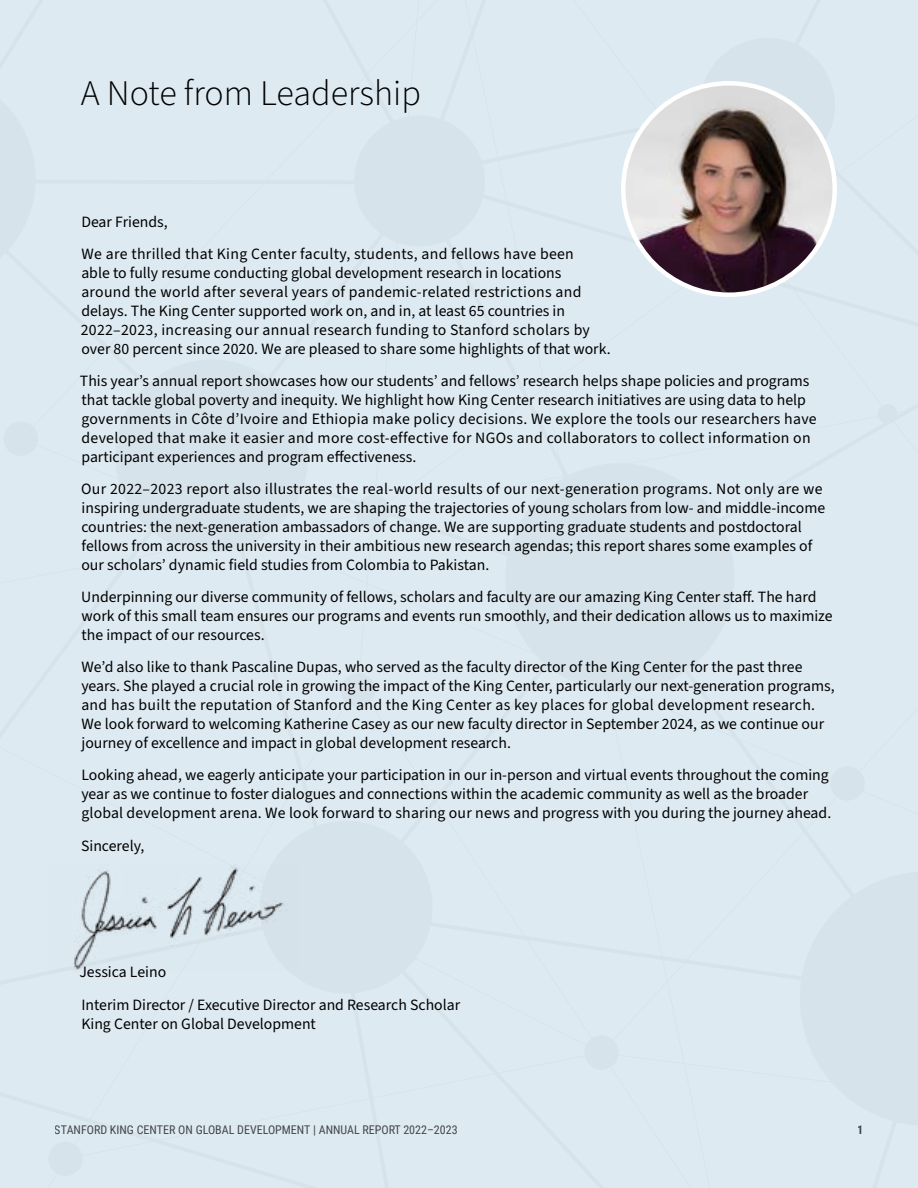
<style>
.page{position:relative;width:918px;height:1188px;background:#fff}
.page>*{position:absolute;margin:0;border:0;box-sizing:border-box;transform-origin:0 0}
.t1{font:300 36px "Source Sans 3";color:#000}
.t2{font:15.75px/18.9px "Source Sans 3";color:#000}
.t3{font:15.75px/32.4px "Source Sans 3";letter-spacing:.02em;color:#000}
.t4{font:12px "Roboto Condensed";color:#4d4d4f}
.t5{font:700 12px "Roboto Condensed";color:#4d4d4f}
</style>
<div class="page">
<div style="left:213px;top:343px;width:587px;height:845px;background:#deeaf1"></div>
<div style="left:115px;top:359px;width:193px;height:194px;background:#d7e3ea;border-radius:50%"></div>
<div style="left:595px;top:461px;width:30px;height:234px;background:#d7e3ea"></div>
<div style="left:0;top:343px;width:213px;height:105px;background:#deeaf1"></div>
<div style="left:214px;top:455px;width:126px;height:455px;background:#deeaf1"></div>
<div style="left:391px;top:999px;width:226px;height:189px;background:#deeaf1"></div>
<div style="left:391px;top:911px;width:409px;height:88px;background:#deeaf1"></div>
<div style="left:800px;top:992px;width:118px;height:196px;background:#d7e3ea"></div>
<div style="left:616px;top:576px;width:302px;height:416px;background:#deeaf1"></div>
<div style="left:344px;top:586px;width:267px;height:325px;background:#deeaf1"></div>
<div style="left:224px;top:456px;width:371px;height:130px;background:#deeaf1"></div>
<div style="left:419px;top:343px;width:192px;height:219px;background:#deeaf1"></div>
<div style="left:625px;top:353px;width:293px;height:224px;background:#deeaf1"></div>
<div style="left:429px;top:343px;width:489px;height:10px;background:#deeaf1"></div>
<div style="left:221px;top:343px;width:189px;height:96px;background:#deeaf1"></div>
<div style="left:0;top:0;width:918px;height:343px;background:#deeaf1"></div>
<div style="left:0;top:910px;width:391px;height:278px;background:#deeaf1"></div>
<div style="left:0;top:448px;width:213px;height:583px;background:#deeaf1"></div>
<img style="left:50px;top:864px;width:249px;height:107px">
<img style="left:623px;top:83px;width:212px;height:212px;border-radius:106px">
<h1 class="t1" style="left:81px;top:71px;width:342px">A Note from Leadership</h1>
<p class="t3" style="left:81px;top:205px;width:494px">Dear Friends,<br>We are thrilled that King Center faculty, students, and fellows have been</p>
<p class="t2" style="left:81px;top:264px;width:531px">able to fully resume conducting global development research in locations around the world after several years of pandemic-related restrictions and delays. The King Center supported work on, and in, at least 65 countries in 2022–2023, increasing our annual research funding to Stanford scholars by over 80 percent since 2020. We are pleased to share some highlights of that work.</p>
<p class="t2" style="left:80px;top:372px;width:738px">This year’s annual report showcases how our students’ and fellows’ research helps shape policies and programs that tackle global poverty and inequity. We highlight how King Center research initiatives are using data to help governments in Côte d’Ivoire and Ethiopia make policy decisions. We explore the tools our researchers have developed that make it easier and more cost-effective for NGOs and collaborators to collect information on participant experiences and program effectiveness.</p>
<p class="t2" style="left:81px;top:480px;width:746px">Our 2022–2023 report also illustrates the real-world results of our next-generation programs. Not only are we inspiring undergraduate students, we are shaping the trajectories of young scholars from low- and middle-income countries: the next-generation ambassadors of change. We are supporting graduate students and postdoctoral fellows from across the university in their ambitious new research agendas; this report shares some examples of our scholars’ dynamic field studies from Colombia to Pakistan.</p>
<p class="t2" style="left:81px;top:588px;width:753px">Underpinning our diverse community of fellows, scholars and faculty are our amazing King Center staff. The hard work of this small team ensures our programs and events run smoothly, and their dedication allows us to maximize the impact of our resources.</p>
<p class="t2" style="left:81px;top:658px;width:755px">We’d also like to thank Pascaline Dupas, who served as the faculty director of the King Center for the past three years. She played a crucial role in growing the impact of the King Center, particularly our next-generation programs, and has built the reputation of Stanford and the King Center as key places for global development research.<br>We look forward to welcoming Katherine Casey as our new faculty director in September 2024, as we continue our journey of excellence and impact in global development research.</p>
<p class="t2" style="left:81px;top:766px;width:751px">Looking ahead, we eagerly anticipate your participation in our in-person and virtual events throughout the coming year as we continue to foster dialogues and connections within the academic community as well as the broader global development arena. We look forward to sharing our news and progress with you during the journey ahead.</p>
<p class="t2" style="left:81px;top:836px;width:65px">Sincerely,</p>
<p class="t2" style="left:79px;top:956px;width:382px;line-height:32.4px">Jessica Leino<br>Interim Director / Executive Director and Research Scholar</p>
<p class="t2" style="left:81px;top:1014px;width:236px">King Center on Global Development</p>
<p class="t4" style="left:55px;top:1121px;width:404px">STANFORD KING CENTER ON GLOBAL DEVELOPMENT | ANNUAL REPORT 2022–2023</p>
<p class="t5" style="left:858px;top:1121px;width:8px">1</p>
</div>
